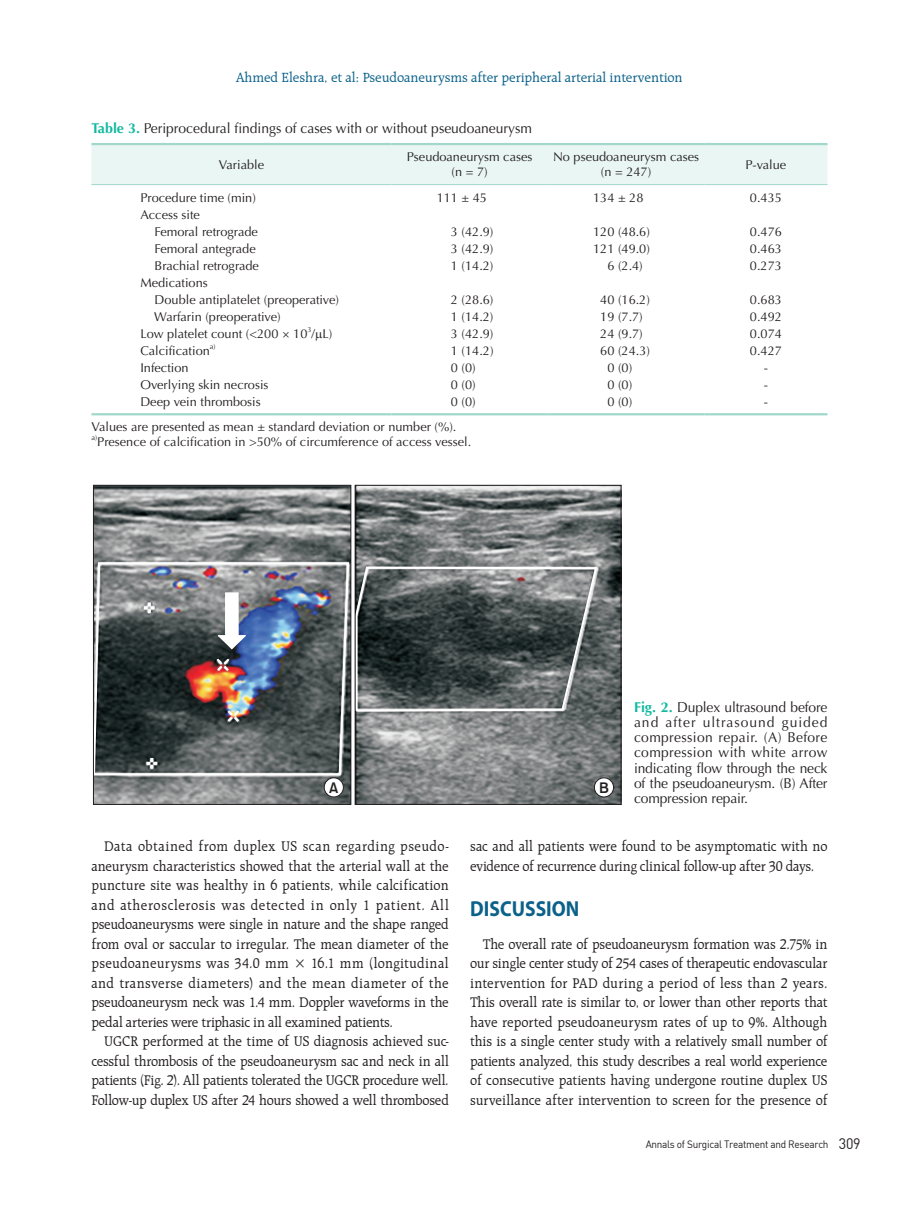
<style>
.page{position:relative;width:919px;height:1217px;background:#fff}
.page>*{position:absolute;margin:0;border:0;box-sizing:border-box;transform-origin:0 0}
.t1{font:700 21.75px "Myriad Pro";color:#0b6189;scale:.9 1}
.t2{font:15px/19.5px "Raleigh BT";letter-spacing:-.015em;color:#231f20;text-align:justify;scale:.94 1}
.t3{font:15px "Gothic 725 BT Bold A";color:#231f20}
.t4{font:14.25px/15px "Optima LT Std";color:#231f20;text-align:justify}
.t5{font:14.25px "Raleigh BT";letter-spacing:-.01em;color:#0b6189}
.t6{font:12.75px/15px "Optima LT Std";color:#231f20;text-align:center}
.t7{font:10.5px "Dinreg";letter-spacing:-.025em;color:#231f20;scale:.95 1}
.t8{font:7.5px "Optima LT Std";color:#231f20}
.s1{font-weight:700;color:#11b9a0}
.s2{font-size:15px}
</style>
<div class="page">
<div style="left:91px;top:145px;width:736px;height:39px;background:#eaf6f3"></div>
<hr style="left:91px;top:143px;width:300px;height:2px;background:#a1d8cb">
<hr style="left:391px;top:143px;width:157px;height:2px;background:#a1d8cb">
<hr style="left:548px;top:143px;width:156px;height:2px;background:#a1d8cb">
<hr style="left:704px;top:143px;width:123px;height:2px;background:#a1d8cb">
<hr style="left:91px;top:184px;width:300px;height:1px;background:#a1d8cb">
<hr style="left:391px;top:184px;width:157px;height:1px;background:#a1d8cb">
<hr style="left:548px;top:184px;width:156px;height:1px;background:#a1d8cb">
<hr style="left:704px;top:184px;width:123px;height:1px;background:#a1d8cb">
<hr style="left:91px;top:413px;width:300px;height:2px;background:#a1d8cb">
<hr style="left:391px;top:413px;width:157px;height:2px;background:#a1d8cb">
<hr style="left:548px;top:413px;width:156px;height:2px;background:#a1d8cb">
<hr style="left:704px;top:413px;width:123px;height:2px;background:#a1d8cb">
<svg style="left:93px;top:484px;width:528px;height:320px;background:#6e7375"></svg>
<svg style="left:146px;top:757px;width:11px;height:11px"></svg>
<svg style="left:144px;top:602px;width:11px;height:11px"></svg>
<img style="left:214px;top:656px;width:27px;height:68px">
<p class="t5" style="left:236px;top:69px;width:448px">Ahmed Eleshra, et al: Pseudoaneurysms after peripheral arterial intervention</p>
<p class="t4" style="left:91px;top:121px;width:442px"><span class="s1">Table 3.</span> Periprocedural findings of cases with or without pseudoaneurysm</p>
<p class="t6" style="left:219px;top:157px;width:47px">Variable</p>
<p class="t6" style="left:407px;top:149px;width:127px">Pseudoaneurysm cases (n = 7)</p>
<p class="t6" style="left:553px;top:149px;width:147px">No pseudoaneurysm cases (n = 247)</p>
<p class="t6" style="left:745px;top:157px;width:42px">P-value</p>
<p class="t6" style="left:140px;top:190px;width:117px">Procedure time (min)</p>
<p class="t6" style="left:437px;top:190px;width:52px">111 ± 45</p>
<p class="t6" style="left:593px;top:190px;width:52px">134 ± 28</p>
<p class="t6" style="left:749px;top:190px;width:33px">0.435</p>
<p class="t6" style="left:154px;top:206px;width:105px;line-height:17px;text-align:left;text-indent:-14px">Access site<br>Femoral retrograde</p>
<p class="t6" style="left:451px;top:224px;width:44px">3 (42.9)</p>
<p class="t6" style="left:593px;top:224px;width:58px">120 (48.6)</p>
<p class="t6" style="left:749px;top:224px;width:33px">0.476</p>
<p class="t6" style="left:154px;top:241px;width:103px">Femoral antegrade</p>
<p class="t6" style="left:451px;top:241px;width:44px">3 (42.9)</p>
<p class="t6" style="left:593px;top:241px;width:58px">121 (49.0)</p>
<p class="t6" style="left:749px;top:241px;width:33px">0.463</p>
<p class="t6" style="left:154px;top:258px;width:106px">Brachial retrograde</p>
<p class="t6" style="left:451px;top:258px;width:44px">1 (14.2)</p>
<p class="t6" style="left:607px;top:258px;width:37px">6 (2.4)</p>
<p class="t6" style="left:749px;top:258px;width:33px">0.273</p>
<p class="t6" style="left:154px;top:274px;width:186px;line-height:17px;text-align:left;text-indent:-14px">Medications<br>Double antiplatelet (preoperative)</p>
<p class="t6" style="left:451px;top:292px;width:44px">2 (28.6)</p>
<p class="t6" style="left:600px;top:292px;width:51px">40 (16.2)</p>
<p class="t6" style="left:749px;top:292px;width:33px">0.683</p>
<p class="t6" style="left:154px;top:309px;width:128px">Warfarin (preoperative)</p>
<p class="t6" style="left:451px;top:309px;width:44px">1 (14.2)</p>
<p class="t6" style="left:600px;top:309px;width:44px">19 (7.7)</p>
<p class="t6" style="left:749px;top:309px;width:33px">0.492</p>
<p class="t6" style="left:140px;top:326px;width:193px">Low platelet count (&lt;200 × 10 / L)</p>
<p class="t8" style="left:307px;top:325px;width:6px">3</p>
<p class="t6" style="left:451px;top:326px;width:44px">3 (42.9)</p>
<p class="t6" style="left:600px;top:326px;width:44px">24 (9.7)</p>
<p class="t6" style="left:749px;top:326px;width:33px">0.074</p>
<p class="t6" style="left:140px;top:343px;width:71px">Calcification</p>
<p class="t8" style="left:210px;top:342px;width:7px">a)</p>
<p class="t6" style="left:451px;top:343px;width:44px">1 (14.2)</p>
<p class="t6" style="left:600px;top:343px;width:51px">60 (24.3)</p>
<p class="t6" style="left:749px;top:343px;width:33px">0.427</p>
<p class="t6" style="left:140px;top:360px;width:50px">Infection</p>
<p class="t6" style="left:451px;top:360px;width:26px">0 (0)</p>
<p class="t6" style="left:607px;top:360px;width:26px">0 (0)</p>
<p class="t6" style="left:763px;top:360px;width:6px">-</p>
<p class="t6" style="left:140px;top:377px;width:130px">Overlying skin necrosis</p>
<p class="t6" style="left:451px;top:377px;width:26px">0 (0)</p>
<p class="t6" style="left:607px;top:377px;width:26px">0 (0)</p>
<p class="t6" style="left:763px;top:377px;width:6px">-</p>
<p class="t6" style="left:140px;top:394px;width:122px">Deep vein thrombosis</p>
<p class="t6" style="left:451px;top:394px;width:26px">0 (0)</p>
<p class="t6" style="left:607px;top:394px;width:26px">0 (0)</p>
<p class="t6" style="left:763px;top:394px;width:6px">-</p>
<p class="t6" style="left:91px;top:419px;width:366px">Values are presented as mean ± standard deviation or number (%).</p>
<p class="t8" style="left:91px;top:433px;width:7px">a)</p>
<p class="t6" style="left:97px;top:434px;width:375px">Presence of calcification in &gt;50% of circumference of access vessel.</p>
<p class="t3" style="left:329px;top:778px;width:11px">A</p>
<p class="t3" style="left:599px;top:778px;width:11px">B</p>
<p class="t4" style="left:634px;top:700px;width:195px"><span class="s1">Fig. 2.</span> Duplex ultrasound before and after ultrasound guided compression repair. (A) Before compression with white arrow indicating flow through the neck of the pseudoaneurysm. (B) After compression repair.</p>
<p class="t2" style="left:91px;top:836px;width:382px;text-indent:13px">Data obtained from duplex US scan regarding pseudo&shy;aneurysm characteristics showed that the arterial wall at the puncture site was healthy in 6 patients, while calcification and atherosclerosis was detected in only 1 patient. All pseudoaneurysms were single in nature and the shape ranged from oval or saccular to irregular. The mean diameter of the pseudoaneurysms was 34.0 mm × 16.1 mm (longitudinal and transverse diameters) and the mean diameter of the pseudoaneurysm neck was 1.4 mm. Doppler waveforms in the pedal arteries were triphasic in all examined patients.</p>
<p class="t2" style="left:91px;top:1031px;width:382px;text-indent:13px">UGCR performed at the time of US diagnosis achieved suc&shy;cessful thrombosis of the pseudoaneurysm sac and neck in all patients (Fig. 2). All patients tolerated the UGCR procedure well.<br>Follow-up duplex US after 24 hours showed a well thrombosed</p>
<p class="t2" style="left:470px;top:836px;width:381px">sac and all patients were found to be asymptomatic with no evidence of recurrence during clinical follow-up after 30 days.</p>
<h1 class="t1" style="left:470px;top:894px;width:123px">DISCUSSION</h1>
<p class="t2" style="left:470px;top:933px;width:381px;text-indent:13px">The overall rate of pseudoaneurysm formation was 2.75% in our single center study of 254 cases of therapeutic endovascular intervention for PAD during a period of less than 2 years.<br>This overall rate is similar to, or lower than other reports that have reported pseudoaneurysm rates of up to 9%. Although this is a single center study with a relatively small number of patients analyzed, this study describes a real world experience of consecutive patients having undergone routine duplex US surveillance after intervention to screen for the presence of</p>
<p class="t7" style="left:645px;top:1137px;width:228px">Annals of Surgical Treatment and Research <span class="s2">309</span></p>
</div>
